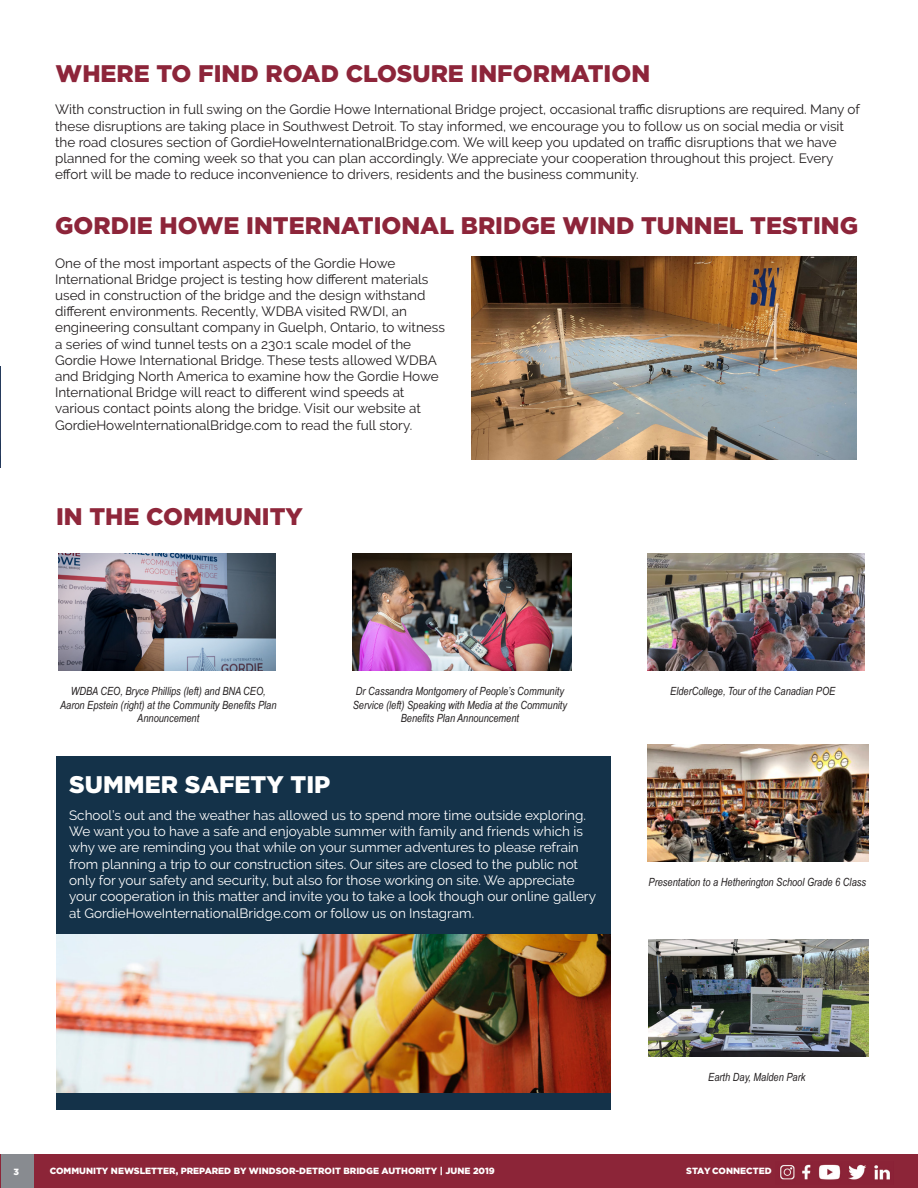
<style>
.page{position:relative;width:918px;height:1188px;background:#fff}
.page>*{position:absolute;margin:0;border:0;box-sizing:border-box;transform-origin:0 0}
.t1{font:900 24px "Gotham";color:#8d253a}
.t2{font:900 24px "Gotham";color:#fff}
.t3{font:900 24px "Gotham";color:#8f273b}
.t4{font:13.5px/16.2px "Raleway";color:#231f20}
.t5{font:13.5px/16.4px "Raleway";color:#fff}
.t6{font:italic 11.25px/13.5px "Arial Narrow";color:#231f20;text-align:center}
.t7{font:900 9px "Gotham";color:#fff}
</style>
<div class="page">
<img style="left:649px;top:939px;width:220px;height:118px">
<img style="left:648px;top:744px;width:220px;height:118px">
<img style="left:648px;top:553px;width:217px;height:118px">
<div style="left:57px;top:756px;width:554px;height:353px;background:#143249"></div>
<div style="left:0;top:1155px;width:918px;height:33px;background:#8c2538"></div>
<img style="left:780px;top:1164px;width:110px;height:16px">
<div style="left:0;top:1155px;width:33px;height:33px;background:#888b90"></div>
<img style="left:57px;top:934px;width:554px;height:158px">
<img style="left:472px;top:257px;width:384px;height:203px">
<hr style="left:0;top:1155px;width:1px;height:33px;background:#8c2538">
<img style="left:0;top:367px;width:1px;height:100px">
<img style="left:59px;top:553px;width:217px;height:118px">
<img style="left:352px;top:553px;width:220px;height:118px">
<p class="t1" style="left:56px;top:60px;width:596px">WHERE TO FIND ROAD CLOSURE INFORMATION</p>
<p class="t4" style="left:55px;top:101px;width:806px">With construction in full swing on the Gordie Howe International Bridge project, occasional traffic disruptions are required. Many of these disruptions are taking place in Southwest Detroit. To stay informed, we encourage you to follow us on social media or visit the road closures section of GordieHoweInternationalBridge.com. We will keep you updated on traffic disruptions that we have planned for the coming week so that you can plan accordingly. We appreciate your cooperation throughout this project. Every effort will be made to reduce inconvenience to drivers, residents and the business community.</p>
<p class="t1" style="left:55px;top:212px;width:805px">GORDIE HOWE INTERNATIONAL BRIDGE WIND TUNNEL TESTING</p>
<p class="t4" style="left:55px;top:255px;width:391px">One of the most important aspects of the Gordie Howe International Bridge project is testing how different materials used in construction of the bridge and the design withstand different environments. Recently, WDBA visited RWDI, an engineering consultant company in Guelph, Ontario, to witness a series of wind tunnel tests on a 230:1 scale model of the Gordie Howe International Bridge. These tests allowed WDBA and Bridging North America to examine how the Gordie Howe International Bridge will react to different wind speeds at various contact points along the bridge. Visit our website at GordieHoweInternationalBridge.com to read the full story.</p>
<p class="t3" style="left:56px;top:503px;width:248px">IN THE COMMUNITY</p>
<p class="t6" style="left:60px;top:684px;width:218px">WDBA CEO, Bryce Phillips (left) and BNA CEO,<br>Aaron Epstein (right) at the Community Benefits Plan<br>Announcement</p>
<p class="t6" style="left:670px;top:684px;width:167px">ElderCollege, Tour of the Canadian POE</p>
<p class="t6" style="left:353px;top:684px;width:216px">Dr Cassandra Montgomery of People’s Community<br>Service (left) Speaking with Media at the Community<br>Benefits Plan Announcement</p>
<p class="t2" style="left:69px;top:771px;width:263px">SUMMER SAFETY TIP</p>
<p class="t5" style="left:69px;top:807px;width:528px">School’s out and the weather has allowed us to spend more time outside exploring.<br>We want you to have a safe and enjoyable summer with family and friends which is why we are reminding you that while on your summer adventures to please refrain from planning a trip to our construction sites. Our sites are closed to the public not only for your safety and security, but also for those working on site. We appreciate your cooperation in this matter and invite you to take a look though our online gallery at GordieHoweInternationalBridge.com or follow us on Instagram.</p>
<p class="t6" style="left:649px;top:875px;width:219px">Presentation to a Hetherington School Grade 6 Class</p>
<p class="t6" style="left:708px;top:1070px;width:99px">Earth Day, Malden Park</p>
<p class="t7" style="left:14px;top:1166px;width:7px">3</p>
<p class="t7" style="left:50px;top:1165px;width:447px">COMMUNITY NEWSLETTER, PREPARED BY WINDSOR-DETROIT BRIDGE AUTHORITY | JUNE 2019</p>
<p class="t7" style="left:686px;top:1165px;width:87px">STAY CONNECTED</p>
</div>
